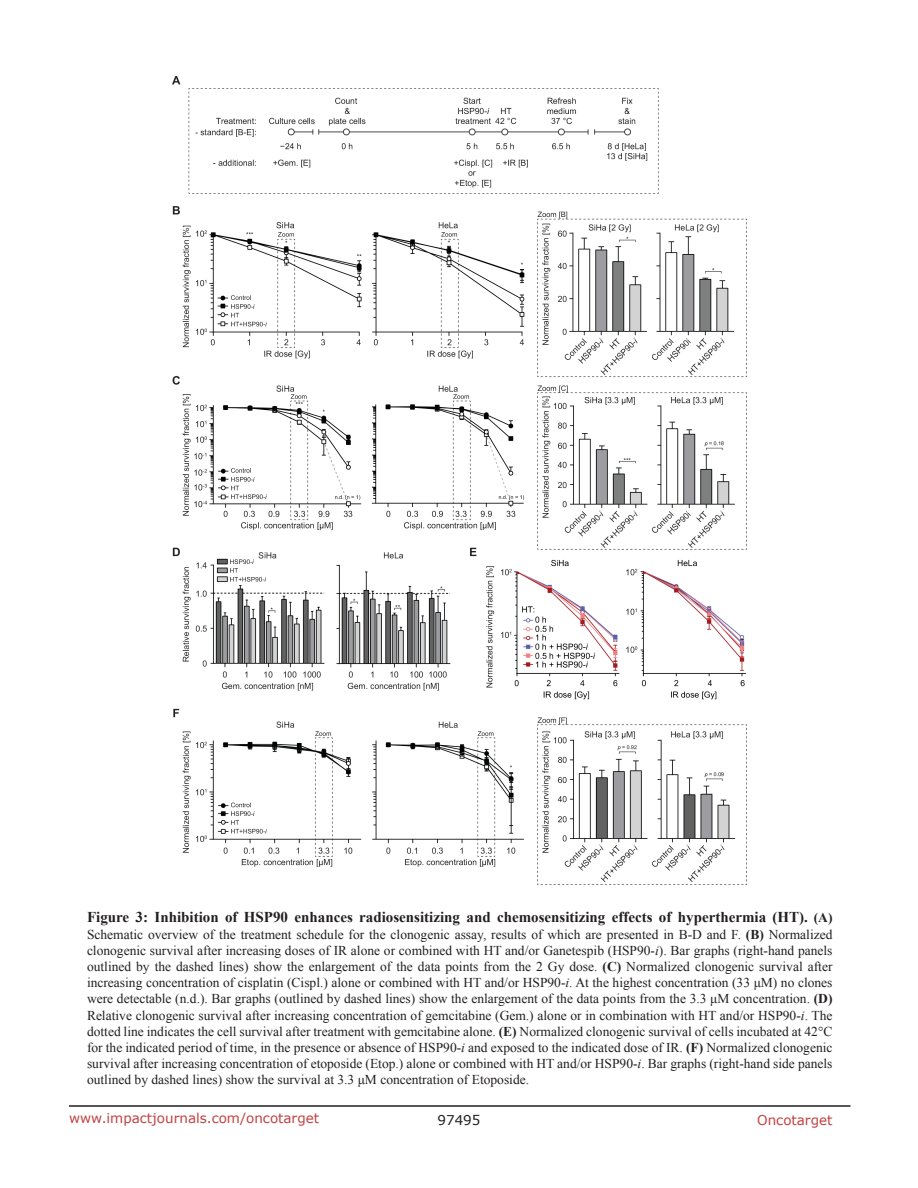
<style>
.page{position:relative;width:918px;height:1188px;background:#fff}
.page>*{position:absolute;margin:0;border:0;box-sizing:border-box;transform-origin:0 0}
.figuretext{font:700 15px "Times New Roman";color:#231f20}
.figuretext-2{font:13.5px/16.2px "Times New Roman";color:#231f20;text-align:justify}
.t1{font:13.5px "Verdana";color:#c24141}
.t2{font:13.5px "Verdana";color:#231f20}
.s1{font-size:13.5px}
.s2{font-weight:700}
.s3{font-style:italic}
</style>
<div class="page">
<hr style="left:69px;top:1105px;width:781px;height:2px;background:#231f20">
<img style="left:172px;top:76px;width:575px;height:809px">
<p class="figuretext" style="left:87px;top:907px;width:747px">Figure 3: Inhibition of HSP90 enhances radiosensitizing and chemosensitizing effects of hyperthermia (HT). <span class="s1">(A)</span></p>
<p class="figuretext-2" style="left:87px;top:926px;width:747px">Schematic overview of the treatment schedule for the clonogenic assay, results of which are presented in B-D and F. <span class="s2">(B)</span> Normalized clonogenic survival after increasing doses of IR alone or combined with HT and/or Ganetespib (HSP90-<span class="s3">i</span>). Bar graphs (right-hand panels outlined by the dashed lines) show the enlargement of the data points from the 2 Gy dose. <span class="s2">(C)</span> Normalized clonogenic survival after increasing concentration of cisplatin (Cispl.) alone or combined with HT and/or HSP90-<span class="s3">i</span>. At the highest concentration (33 μM) no clones were detectable (n.d.). Bar graphs (outlined by dashed lines) show the enlargement of the data points from the 3.3 μM concentration. <span class="s2">(D)<br></span>Relative clonogenic survival after increasing concentration of gemcitabine (Gem.) alone or in combination with HT and/or HSP90-<span class="s3">i</span>. The dotted line indicates the cell survival after treatment with gemcitabine alone. <span class="s2">(E)</span> Normalized clonogenic survival of cells incubated at 42°C for the indicated period of time, in the presence or absence of HSP90-<span class="s3">i</span> and exposed to the indicated dose of IR. <span class="s2">(F)</span> Normalized clonogenic survival after increasing concentration of etoposide (Etop.) alone or combined with HT and/or HSP90-<span class="s3">i</span>. Bar graphs (right-hand side panels outlined by dashed lines) show the survival at 3.3 μM concentration of Etoposide.</p>
<p class="t1" style="left:69px;top:1109px;width:252px">www.impactjournals.com/oncotarget</p>
<p class="t2" style="left:438px;top:1111px;width:44px">97495</p>
<p class="t1" style="left:757px;top:1111px;width:77px">Oncotarget</p>
</div>
